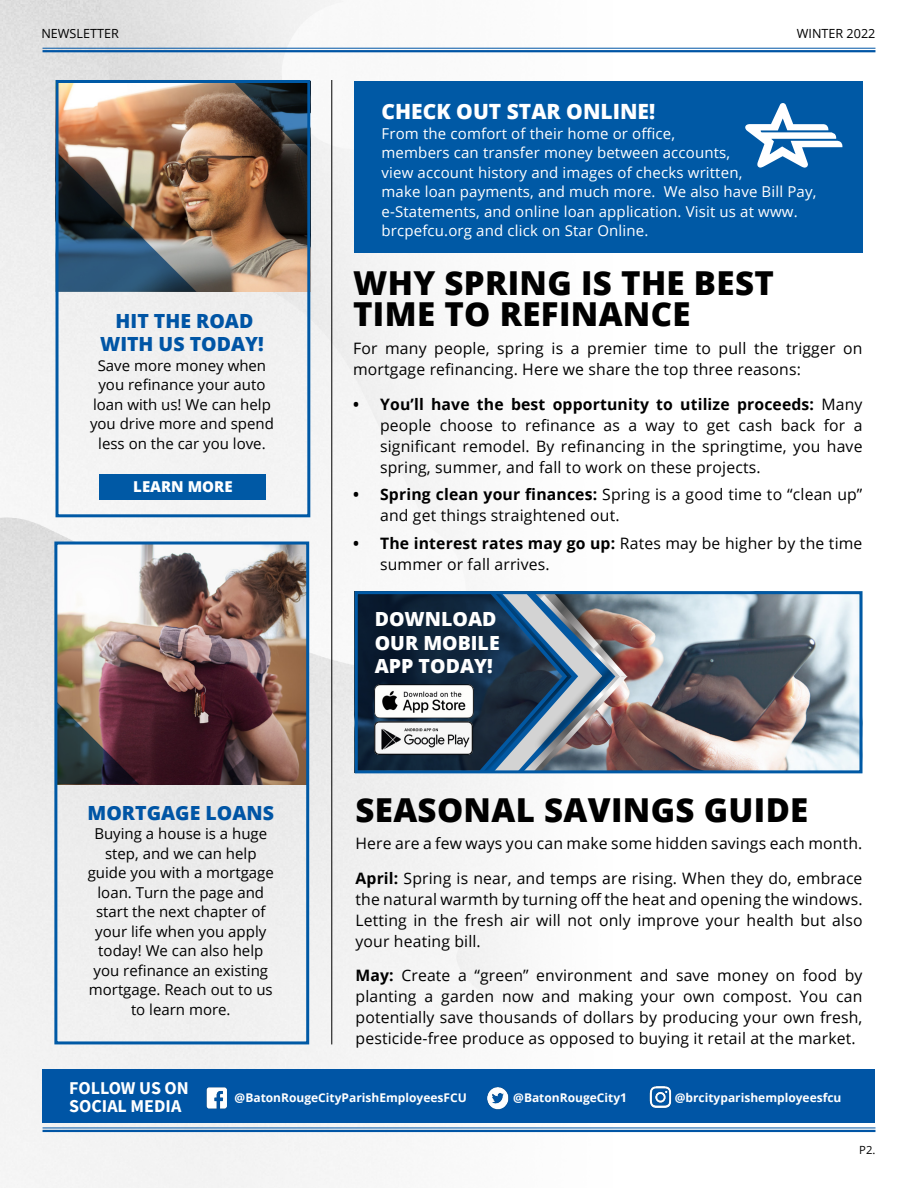
<style>
.page{position:relative;width:918px;height:1188px;background:#fff}
.page>*{position:absolute;margin:0;border:0;box-sizing:border-box;transform-origin:0 0}
.t1{font:800 33px/31.5px "Open Sans";letter-spacing:.01em;color:#000}
.t2{font:800 21px "Open Sans";color:#fff}
.t3{font:800 19.5px/23.4px "Open Sans";color:#0055a5;text-align:center}
.t4{font:800 19.5px/23.4px "Open Sans";color:#fff}
.t5{font:700 18px/18px "Source Sans Pro";color:#fff}
.t6{font:15.75px/21px "Open Sans";letter-spacing:.01em;color:#000}
.t7{font:15px/19.5px "Open Sans";color:#000;text-align:center}
.t8{font:15px/19.5px "Open Sans";letter-spacing:.01em;color:#fff}
.t9{font:800 15px "Open Sans";color:#fff}
.t10{font:12.6px "Open Sans";color:#000}
.t11{font:700 12px "Open Sans";color:#fff}
.t12{font:11.25px "Open Sans";color:#000}
.s1{font-weight:700}
</style>
<div class="page">
<img style="left:0;top:0;width:876px;height:1188px">
<div style="left:43px;top:1069px;width:832px;height:54px;background:#0055a5"></div>
<hr style="left:43px;top:48px;width:832px;height:1px;background:#0055a5">
<hr style="left:43px;top:50px;width:832px;height:2px;background:#0055a5">
<hr style="left:43px;top:1128px;width:832px;height:1px;background:#0055a5">
<hr style="left:43px;top:1130px;width:832px;height:2px;background:#0055a5">
<hr style="left:332px;top:80px;width:1px;height:964px;background:#000">
<img style="left:628px;top:595px;width:230px;height:174px">
<div style="left:354px;top:81px;width:508px;height:172px;background:#0059a5"></div>
<svg style="left:745px;top:103px;width:97px;height:65px"></svg>
<img style="left:60px;top:84px;width:246px;height:208px">
<div style="left:100px;top:475px;width:166px;height:25px;background:#0059a5"></div>
<svg style="left:234px;top:84px;width:72px;height:73px"></svg>
<img style="left:60px;top:153px;width:137px;height:139px">
<div style="left:56px;top:80px;width:254px;height:437px;border:3px solid #0059a5"></div>
<img style="left:628px;top:595px;width:3px;height:162px">
<svg style="left:359px;top:595px;width:269px;height:174px"></svg>
<div style="left:355px;top:591px;width:507px;height:182px;border:3px solid #0059a5"></div>
<img style="left:58px;top:546px;width:247px;height:238px">
<svg style="left:58px;top:701px;width:81px;height:83px"></svg>
<div style="left:54px;top:542px;width:255px;height:502px;border:3px solid #0059a5"></div>
<img style="left:373px;top:680px;width:102px;height:78px">
<img style="left:206px;top:1087px;width:21px;height:22px">
<img style="left:487px;top:1087px;width:22px;height:23px">
<img style="left:649px;top:1086px;width:23px;height:23px">
<p class="t10" style="left:41px;top:25px;width:79px">NEWSLETTER</p>
<p class="t10" style="left:797px;top:24px;width:80px">WINTER 2022</p>
<p class="t3" style="left:100px;top:308px;width:165px">HIT THE ROAD<br>WITH US TODAY!</p>
<p class="t7" style="left:90px;top:355px;width:185px">Save more money when you refinance your auto loan with us! We can help you drive more and spend less on the car you love.</p>
<p class="t9" style="left:133px;top:475px;width:101px">LEARN MORE</p>
<p class="t3" style="left:88px;top:800px;width:188px">MORTGAGE LOANS</p>
<p class="t7" style="left:88px;top:824px;width:188px">Buying a house is a huge step, and we can help guide you with a mortgage loan. Turn the page and start the next chapter of your life when you apply today! We can also help you refinance an existing mortgage. Reach out to us to learn more.</p>
<h2 class="t2" style="left:382px;top:95px;width:275px">CHECK OUT STAR ONLINE!</h2>
<p class="t8" style="left:382px;top:123px;width:436px">From the comfort of their home or office,<br>members can transfer money between accounts,<br>view account history and images of checks written,<br>make loan payments, and much more. We also have Bill Pay, e-Statements, and online loan application. Visit us at www. brcpefcu.org and click on Star Online.</p>
<h1 class="t1" style="left:353px;top:265px;width:422px">WHY SPRING IS THE BEST<br>TIME TO REFINANCE</h1>
<p class="t6" style="left:353px;top:337px;width:511px">For many people, spring is a premier time to pull the trigger on mortgage refinancing. Here we share the top three reasons:</p>
<p class="t6" style="left:380px;top:393px;width:484px;text-align:justify;text-indent:-27px"><span class="s1">• You’ll have the best opportunity to utilize proceeds:</span> Many people choose to refinance as a way to get cash back for a significant remodel. By refinancing in the springtime, you have spring, summer, and fall to work on these projects.</p>
<p class="t6" style="left:380px;top:484px;width:484px;text-indent:-27px"><span class="s1">• Spring clean your finances:</span> Spring is a good time to “clean up” and get things straightened out.</p>
<p class="t6" style="left:380px;top:532px;width:484px;text-indent:-27px"><span class="s1">• The interest rates may go up:</span> Rates may be higher by the time summer or fall arrives.</p>
<p class="t4" style="left:375px;top:607px;width:126px">DOWNLOAD<br>OUR MOBILE<br>APP TODAY!</p>
<h1 class="t1" style="left:356px;top:792px;width:454px">SEASONAL SAVINGS GUIDE</h1>
<p class="t6" style="left:356px;top:826px;width:508px;line-height:34.5px">Here are a few ways you can make some hidden savings each month.<br><span class="s1">April:</span> Spring is near, and temps are rising. When they do, embrace</p>
<p class="t6" style="left:356px;top:888px;width:509px;text-align:justify">the natural warmth by turning off the heat and opening the windows.<br>Letting in the fresh air will not only improve your health but also your heating bill.</p>
<p class="t6" style="left:356px;top:965px;width:508px;text-align:justify"><span class="s1">May:</span> Create a “green” environment and save money on food by planting a garden now and making your own compost. You can potentially save thousands of dollars by producing your own fresh, pesticide-free produce as opposed to buying it retail at the market.</p>
<p class="t5" style="left:69px;top:1079px;width:121px">FOLLOW US ON<br>SOCIAL MEDIA</p>
<p class="t11" style="left:235px;top:1089px;width:234px">@BatonRougeCityParishEmployeesFCU</p>
<p class="t11" style="left:513px;top:1089px;width:115px">@BatonRougeCity1</p>
<p class="t11" style="left:675px;top:1089px;width:168px">@brcityparishemployeesfcu</p>
<p class="t12" style="left:859px;top:1142px;width:18px">P2.</p>
</div>
